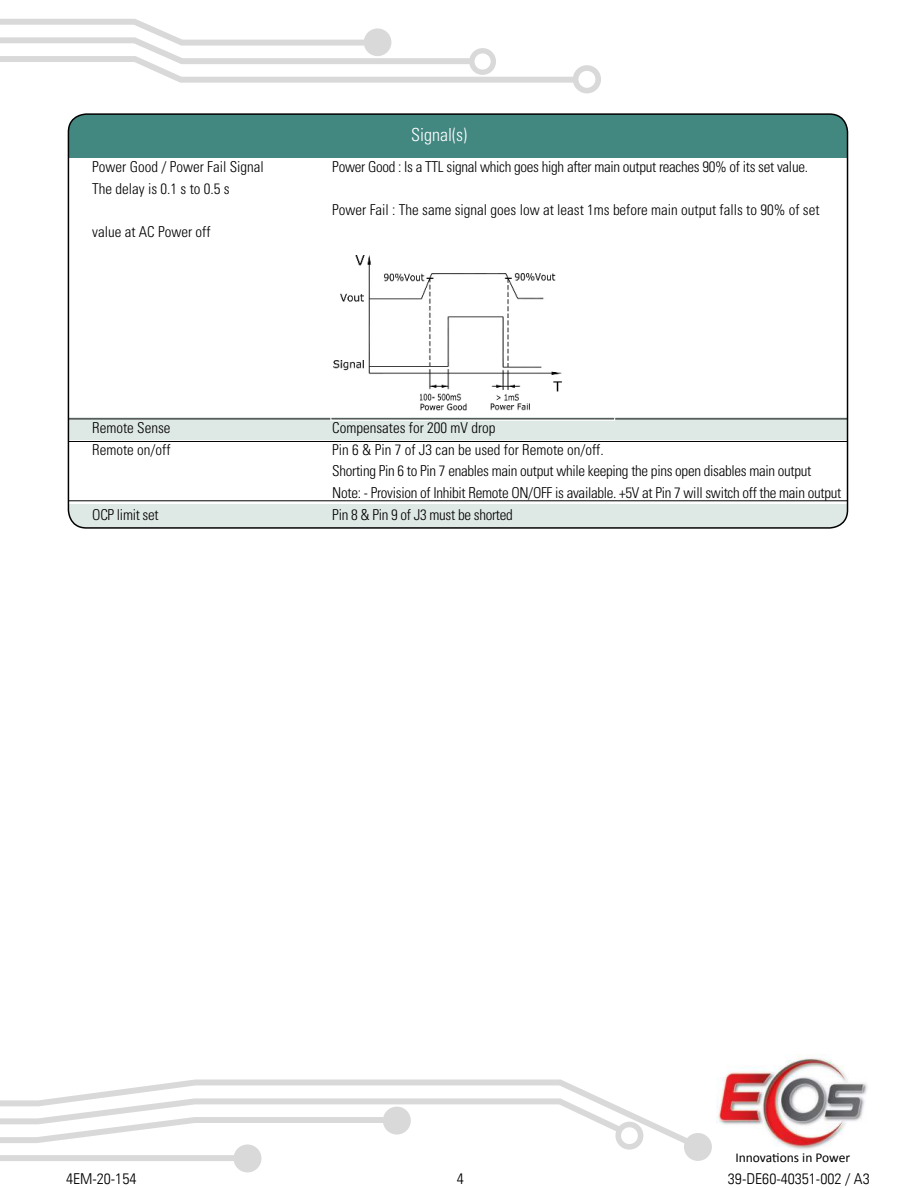
<style>
.page{position:relative;width:918px;height:1188px;background:#fff}
.page>*{position:absolute;margin:0;border:0;box-sizing:border-box;transform-origin:0 0}
.t1{font:300 condensed 18px "Univers LT Std";color:#fff}
.t2{font:300 condensed 15px/21.8px "Univers LT Std";letter-spacing:-.02em;color:#000}
.t3{font:300 condensed 15px "Univers LT Std";color:#000}
.t4{font:300 condensed 15px "Univers LT";color:#000;scale:1.06 1}
.t5{font:13.5px "Calibri";color:#000}
</style>
<div class="page">
<svg style="left:146px;top:48px;width:429px;height:38px"></svg>
<div style="left:573px;top:65px;width:28px;height:28px;border:6px solid #000;border-radius:50%"></div>
<div style="left:469px;top:48px;width:27px;height:27px;border:5px solid #000;border-radius:50%"></div>
<svg style="left:0;top:19px;width:478px;height:48px"></svg>
<div style="left:367px;top:31px;width:22px;height:22px;background:#d9d9d9;border-radius:50%"></div>
<div style="left:364px;top:28px;width:27px;height:28px;border:6px solid #000;border-radius:50%"></div>
<svg style="left:88px;top:1079px;width:606px;height:71px"></svg>
<div style="left:687px;top:1136px;width:22px;height:22px;background:#d9d9d9;border-radius:50%"></div>
<div style="left:684px;top:1133px;width:28px;height:28px;border:6px solid #000;border-radius:50%"></div>
<svg style="left:0;top:1094px;width:626px;height:52px"></svg>
<div style="left:386px;top:1109px;width:22px;height:23px;background:#d9d9d9;border-radius:50%"></div>
<div style="left:383px;top:1107px;width:28px;height:28px;border:6px solid #000;border-radius:50%"></div>
<div style="left:0;top:1155px;width:235px;height:6px;background:#d9d9d9"></div>
<div style="left:236px;top:1147px;width:23px;height:23px;background:#d9d9d9;border-radius:50%"></div>
<div style="left:234px;top:1144px;width:27px;height:28px;border:6px solid #000;border-radius:50%"></div>
<img style="left:716px;top:1054px;width:151px;height:96px">
<div style="left:68px;top:114px;width:780px;height:23px;background:#438781"></div>
<div style="left:68px;top:136px;width:780px;height:22px;background:#438781"></div>
<div style="left:68px;top:418px;width:780px;height:22px;background:#dee8e5"></div>
<div style="left:68px;top:504px;width:780px;height:22px;background:#dee8e5"></div>
<hr style="left:68px;top:441px;width:780px;height:1px;background:#000">
<hr style="left:68px;top:419px;width:780px;height:1px;background:#000">
<hr style="left:68px;top:500px;width:780px;height:1px;background:#000">
<div style="left:68px;top:113px;width:780px;height:416px;border:2px solid #000;border-radius:18px"></div>
<img style="left:333px;top:255px;width:229px;height:156px">
<div style="left:331px;top:248px;width:284px;height:173px;border:1px solid #fff"></div>
<p class="t1" style="left:411px;top:127px;width:57px">Signal(s)</p>
<p class="t3" style="left:92px;top:161px;width:173px">Power Good / Power Fail Signal</p>
<p class="t2" style="left:332px;top:157px;width:477px">Power Good : Is a TTL signal which goes high after main output reaches 90% of its set value.</p>
<p class="t3" style="left:92px;top:182px;width:139px">The delay is 0.1 s to 0.5 s</p>
<p class="t3" style="left:332px;top:204px;width:489px">Power Fail : The same signal goes low at least 1ms before main output falls to 90% of set</p>
<p class="t3" style="left:92px;top:226px;width:120px">value at AC Power off</p>
<p class="t3" style="left:92px;top:422px;width:80px">Remote Sense</p>
<p class="t3" style="left:332px;top:422px;width:165px">Compensates for 200 mV drop</p>
<p class="t3" style="left:92px;top:443px;width:80px">Remote on/off</p>
<p class="t2" style="left:332px;top:440px;width:510px">Pin 6 &amp; Pin 7 of J3 can be used for Remote on/off.<br>Shorting Pin 6 to Pin 7 enables main output while keeping the pins open disables main output<br>Note: - Provision of Inhibit Remote ON/OFF is available. +5V at Pin 7 will switch off the main output</p>
<p class="t2" style="left:92px;top:505px;width:68px">OCP limit set</p>
<p class="t2" style="left:332px;top:505px;width:182px">Pin 8 &amp; Pin 9 of J3 must be shorted</p>
<p class="t5" style="left:735px;top:1149px;width:116px">Innova琀椀ons in Power</p>
<p class="t4" style="left:66px;top:1173px;width:68px">4EM-20-154</p>
<p class="t4" style="left:457px;top:1173px;width:8px">4</p>
<p class="t4" style="left:728px;top:1173px;width:135px">39-DE60-40351-002 / A3</p>
</div>
